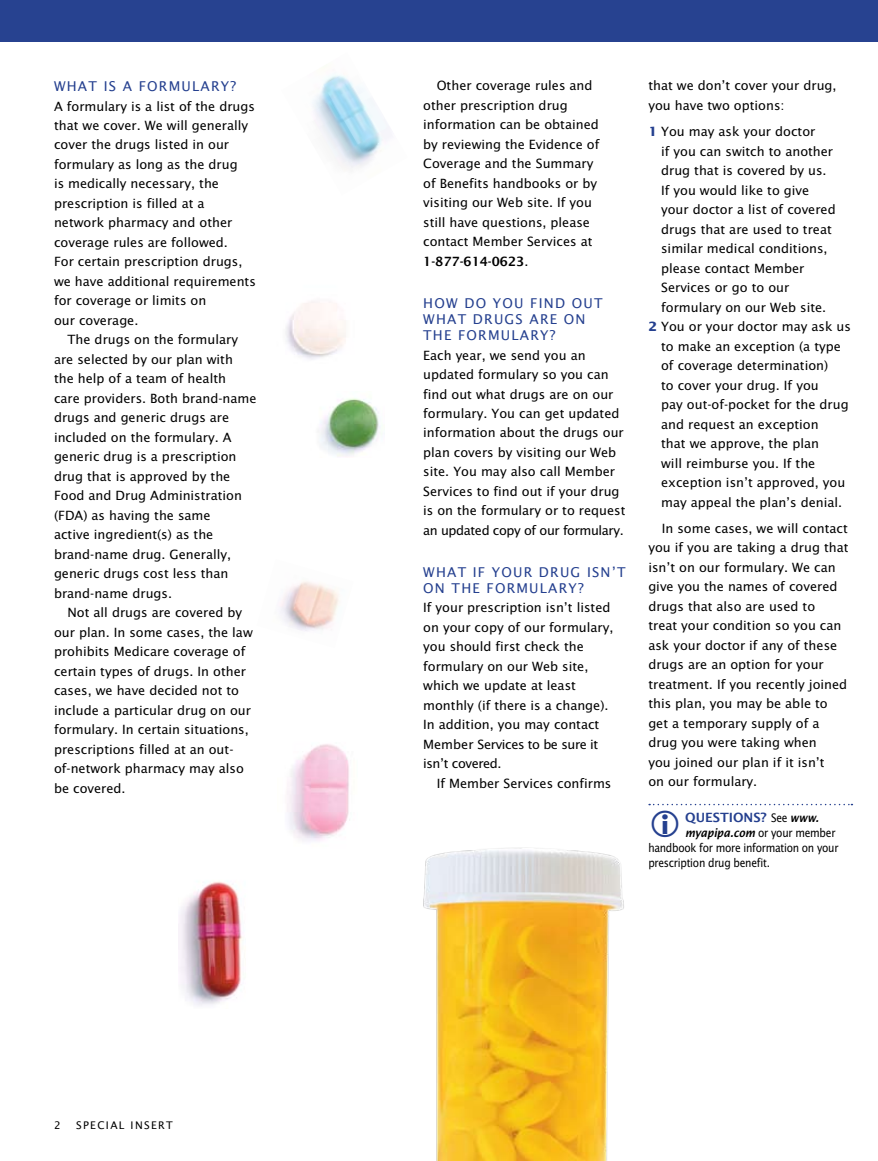
<style>
.page{position:relative;width:878px;height:1161px;background:#fff}
.page>*{position:absolute;margin:0;border:0;box-sizing:border-box;transform-origin:0 0}
.t1{font:13.5px/16.2px "Lucida Sans";letter-spacing:.09em;color:#25408f}
.t2{font:12.75px/19.5px "Lucida Sans";color:#000}
.t3{font:12.75px/15px "Lucida Sans Nar EF";letter-spacing:-.02em;color:#000}
.t4{font:600 12.75px "Lucida Sans";color:#25408f}
.t5{font:10.5px "Lucida Sans";letter-spacing:.13em;color:#000}
.s1{font-weight:600}
.s2{font-weight:700;color:#25408f}
.s3{font-family:"Lucida Sans Nar EF";font-weight:400;color:#000}
.s4{font-family:"Lucida Sans Nar EF Dem Bol Ita";font-weight:400;color:#000}
.s5{font-family:"Lucida Sans Nar EF Dem Bol Ita"}
</style>
<div class="page">
<img style="left:178px;top:881px;width:64px;height:125px">
<img style="left:313px;top:75px;width:74px;height:93px">
<img style="left:320px;top:398px;width:59px;height:59px">
<img style="left:280px;top:581px;width:59px;height:50px">
<img style="left:285px;top:301px;width:61px;height:59px">
<img style="left:423px;top:803px;width:273px;height:358px">
<img style="left:287px;top:744px;width:62px;height:97px">
<div style="left:0;top:0;width:878px;height:42px;background:#25408f"></div>
<svg style="left:649px;top:804px;width:203px;height:33px"></svg>
<p class="t1" style="left:54px;top:78px;width:184px">What is a formulary?</p>
<p class="t2" style="left:54px;top:96px;width:203px">A formulary is a list of the drugs that we cover. We will generally cover the drugs listed in our formulary as long as the drug<br>is medically necessary, the prescription is filled at a network pharmacy and other coverage rules are followed.<br>For certain prescription drugs, we have additional requirements for coverage or limits on<br>our coverage.</p>
<p class="t2" style="left:54px;top:330px;width:204px;text-indent:14px">The drugs on the formulary are selected by our plan with<br>the help of a team of health<br>care providers. Both brand-name drugs and generic drugs are included on the formulary. A generic drug is a prescription drug that is approved by the<br>Food and Drug Administration (FDA) as having the same<br>active ingredient(s) as the brand-name drug. Generally, generic drugs cost less than brand-name drugs.</p>
<p class="t2" style="left:54px;top:603px;width:200px;text-indent:14px">Not all drugs are covered by our plan. I n some cases, the law prohibits Medicare coverage of certain types of drugs. I n other cases, we have decided not to include a particular drug on our formulary. I n certain situations, prescriptions filled at an out&shy;of-network pharmacy may also be covered.</p>
<p class="t5" style="left:54px;top:1119px;width:8px">2</p>
<p class="t5" style="left:76px;top:1119px;width:98px">special insert</p>
<p class="t2" style="left:423px;top:76px;width:178px;text-indent:14px">Other coverage rules and other prescription drug information can be obtained by reviewing the Evidence of<br>Coverage and the Summary of Benefits handbooks or by visiting our Web site. If you still have questions, please contact M ember Services at<br><span class="s1">1-877-614-0623</span>.</p>
<p class="t1" style="left:423px;top:294px;width:181px">How do you find out what drugs are on the formulary?</p>
<p class="t2" style="left:423px;top:345px;width:204px">Each year, we send you an updated formulary so you can find out what drugs are on our formulary. You can get updated information about the drugs our plan covers by visiting our Web site. You may also call Member<br>Services to find out if your drug is on the formulary or to request an updated copy of our formulary.</p>
<p class="t1" style="left:423px;top:564px;width:204px">What if your drug isn’t on the formulary?</p>
<p class="t2" style="left:423px;top:598px;width:192px">If your prescription isn’t listed on your copy of our formulary, you should first check the formulary on our Web site, which we update at least monthly (if there is a change).<br>I n addition, you may contact<br>M ember Services to be sure it isn’t covered.</p>
<p class="t2" style="left:437px;top:773px;width:176px">If Member Services confirms</p>
<p class="t2" style="left:648px;top:76px;width:190px">that we don’t cover your drug, you have two options:</p>
<p class="t2" style="left:648px;top:122px;width:168px"><span class="s2">1</span> You may ask your doctor</p>
<p class="t2" style="left:661px;top:141px;width:173px">if you can switch to another</p>
<p class="t2" style="left:661px;top:161px;width:167px">drug that is covered by us.</p>
<p class="t2" style="left:661px;top:180px;width:150px">If you would like to give</p>
<p class="t2" style="left:661px;top:200px;width:176px">your doctor a list of covered</p>
<p class="t2" style="left:661px;top:219px;width:172px">drugs that are used to treat</p>
<p class="t2" style="left:661px;top:239px;width:168px">similar medical conditions,</p>
<p class="t2" style="left:661px;top:258px;width:145px">please contact Member</p>
<p class="t2" style="left:661px;top:278px;width:130px">Services or go to our</p>
<p class="t2" style="left:661px;top:297px;width:167px">formulary on our Web site.</p>
<p class="t2" style="left:648px;top:317px;width:204px"><span class="s2">2</span> You or your doctor may ask us</p>
<p class="t2" style="left:661px;top:336px;width:181px">to make an exception (a type</p>
<p class="t2" style="left:661px;top:356px;width:169px">of coverage determination)</p>
<p class="t2" style="left:661px;top:375px;width:159px">to cover your drug. If you</p>
<p class="t2" style="left:661px;top:395px;width:189px">pay out-of-pocket for the drug</p>
<p class="t2" style="left:661px;top:414px;width:159px">and request an exception</p>
<p class="t2" style="left:661px;top:434px;width:159px">that we approve, the plan</p>
<p class="t2" style="left:661px;top:453px;width:156px">will reimburse you. If the</p>
<p class="t2" style="left:661px;top:472px;width:186px">exception isn’t approved, you</p>
<p class="t2" style="left:661px;top:492px;width:183px">may appeal the plan’s denial.</p>
<p class="t2" style="left:648px;top:518px;width:202px;text-indent:14px">I n some cases, we will contact you if you are taking a drug that isn’t on our formulary. We can give you the names of covered drugs that also are used to<br>treat your condition so you can ask your doctor if any of these drugs are an option for your treatment. If you recently joined this plan, you may be able to get a temporary supply of a drug you were taking when<br>you joined our plan if it isn’t<br>on our formulary.</p>
<p class="t4" style="left:685px;top:810px;width:135px">QUESTIONS? <span class="s3">See</span> <span class="s4">www.</span></p>
<p class="t3" style="left:648px;top:825px;width:192px;text-indent:37px"><span class="s5">myapipa.com</span> or your member handbook for more information on your prescription drug benefit.</p>
</div>
